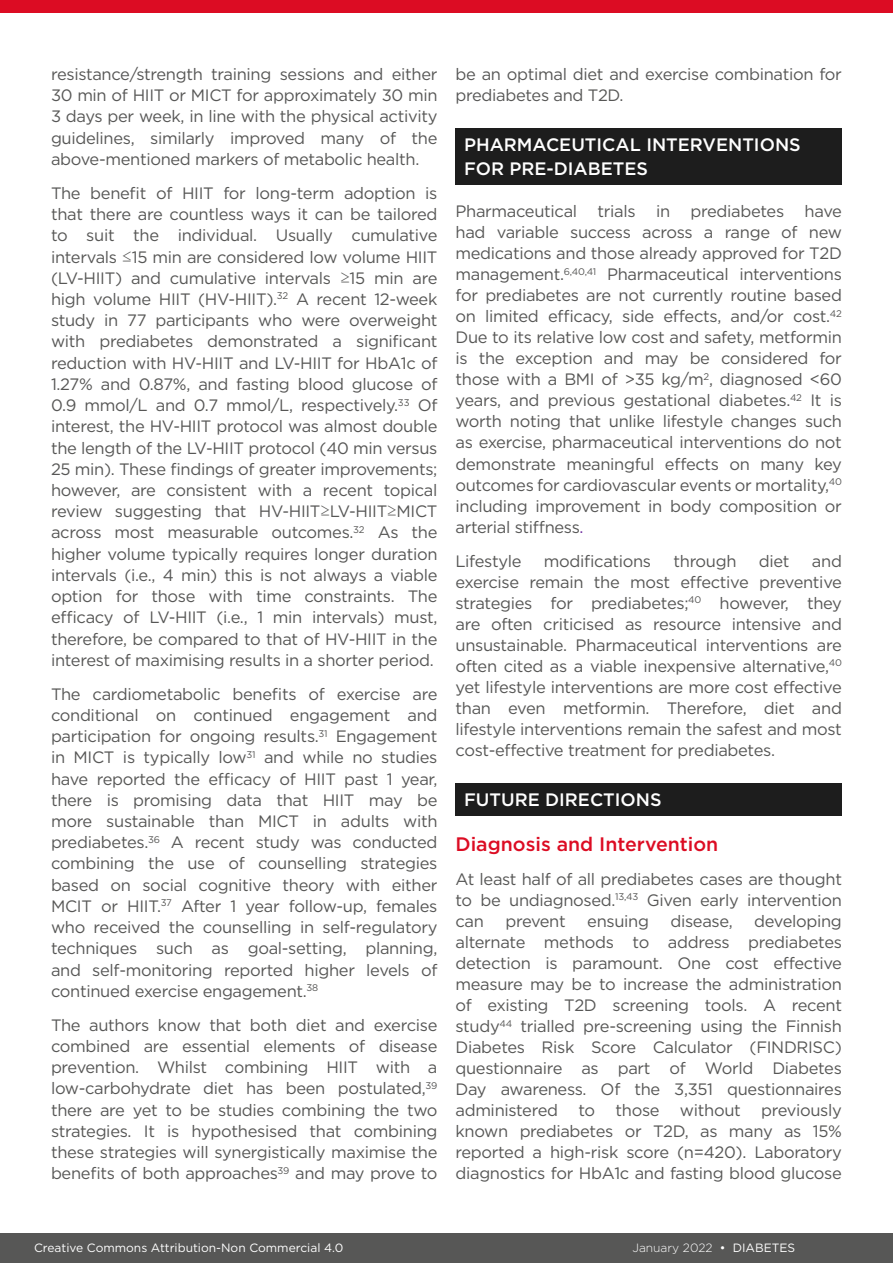
<style>
.page{position:relative;width:893px;height:1263px;background:#fff}
.page>*{position:absolute;margin:0;border:0;box-sizing:border-box;transform-origin:0 0}
.H2__Heading_2{font:500 19.5px "Gotham";color:#dc0c23}
.H1__Heading_1{font:500 18px/24px "Gotham";color:#fff}
.Body_Text__Justifica{font:16.5px/21.1px "Gotham";letter-spacing:-.02em;color:#575756;text-align:justify}
.t1{font:12px "Gotham";color:#fff}
.t2{font:300 12px "Gotham";color:#fff}
.s1{font-family:"Courier New"}
.s2{color:#7030a0}
.s3{font-weight:400}
</style>
<div class="page">
<div style="left:0;top:0;width:893px;height:13px;background:#dc0c23"></div>
<div style="left:0;top:1233px;width:893px;height:30px;background:#575756"></div>
<div style="left:455px;top:128px;width:387px;height:57px;background:#1d1d1d"></div>
<div style="left:455px;top:783px;width:387px;height:32px;background:#1d1d1d"></div>
<p class="Body_Text__Justifica" style="left:51px;top:63px;width:388px">resistance/strength training sessions and either 30 min of HIIT or MICT for approximately 30 min 3 days per week, in line with the physical activity guidelines, similarly improved many of the above-mentioned markers of metabolic health.</p>
<p class="Body_Text__Justifica" style="left:51px;top:182px;width:388px">The benefit of HIIT for long-term adoption is that there are countless ways it can be tailored to suit the individual. Usually cumulative intervals <span class="s1">≤</span>15 min are considered low volume HIIT (LV-HIIT) and cumulative intervals <span class="s1">≥</span>15 min are high volume HIIT (HV-HIIT).<sup>32</sup> A recent 12-week study in 77 participants who were overweight with prediabetes demonstrated a significant reduction with HV-HIIT and LV-HIIT for HbA1c of 1.27% and 0.87%, and fasting blood glucose of 0.9 mmol/L and 0.7 mmol/L, respectively.<sup>33</sup> Of interest, the HV-HIIT protocol was almost double the length of the LV-HIIT protocol (40 min versus 25 min). These findings of greater improvements; however, are consistent with a recent topical review suggesting that HV-HIIT<span class="s1">≥</span>LV-HIIT<span class="s1">≥</span>MICT across most measurable outcomes.<sup>32</sup> As the higher volume typically requires longer duration intervals (i.e., 4 min) this is not always a viable option for those with time constraints. The efficacy of LV-HIIT (i.e., 1 min intervals) must, therefore, be compared to that of HV-HIIT in the interest of maximising results in a shorter period.</p>
<p class="Body_Text__Justifica" style="left:51px;top:683px;width:388px">The cardiometabolic benefits of exercise are conditional on continued engagement and participation for ongoing results.<sup>31</sup> Engagement in MICT is typically low<sup>31</sup> and while no studies have reported the efficacy of HIIT past 1 year, there is promising data that HIIT may be more sustainable than MICT in adults with prediabetes.<sup>36</sup> A recent study was conducted combining the use of counselling strategies based on social cognitive theory with either MCIT or HIIT.<sup>37</sup> After 1 year follow-up, females who received the counselling in self-regulatory techniques such as goal-setting, planning, and self-monitoring reported higher levels of continued exercise engagement.<sup>38</sup></p>
<p class="Body_Text__Justifica" style="left:51px;top:1014px;width:388px">The authors know that both diet and exercise combined are essential elements of disease prevention. Whilst combining HIIT with a low-carbohydrate diet has been postulated,<sup>39 </sup>there are yet to be studies combining the two strategies. It is hypothesised that combining these strategies will synergistically maximise the benefits of both approaches<sup>39</sup> and may prove to</p>
<p class="Body_Text__Justifica" style="left:455px;top:63px;width:388px">be an optimal diet and exercise combination for prediabetes and T2D.</p>
<p class="H1__Heading_1" style="left:464px;top:132px;width:338px">PHARMACEUTICAL INTERVENTIONS<br>FOR PRE-DIABETES</p>
<p class="Body_Text__Justifica" style="left:455px;top:200px;width:388px">Pharmaceutical trials in prediabetes have had variable success across a range of new medications and those already approved for T2D management.<sup>6,40,41</sup> Pharmaceutical interventions for prediabetes are not currently routine based on limited efficacy, side effects, and/or cost.<sup>42<br></sup>Due to its relative low cost and safety, metformin is the exception and may be considered for those with a BMI of &gt;35 kg/m<sup>2</sup>, diagnosed &lt;60 years, and previous gestational diabetes.<sup>42</sup> It is worth noting that unlike lifestyle changes such as exercise, pharmaceutical interventions do not demonstrate meaningful effects on many key outcomes for cardiovascular events or mortality,<sup>40 </sup>including improvement in body composition or arterial stiffness<span class="s2">.</span></p>
<p class="Body_Text__Justifica" style="left:455px;top:550px;width:68px">Lifestyle</p>
<p class="Body_Text__Justifica" style="left:544px;top:550px;width:109px">modifications</p>
<p class="Body_Text__Justifica" style="left:673px;top:550px;width:65px">through</p>
<p class="Body_Text__Justifica" style="left:759px;top:550px;width:32px">diet</p>
<p class="Body_Text__Justifica" style="left:455px;top:550px;width:388px;text-indent:356px">and exercise remain the most effective preventive strategies for prediabetes;<sup>40</sup> however, they are often criticised as resource intensive and unsustainable. Pharmaceutical interventions are often cited as a viable inexpensive alternative,<sup>40 </sup>yet lifestyle interventions are more cost effective than even metformin. Therefore, diet and lifestyle interventions remain the safest and most cost-effective treatment for prediabetes.</p>
<p class="H1__Heading_1" style="left:464px;top:787px;width:199px">FUTURE DIRECTIONS</p>
<p class="H2__Heading_2" style="left:455px;top:831px;width:264px">Diagnosis and Intervention</p>
<p class="Body_Text__Justifica" style="left:455px;top:868px;width:388px">At least half of all prediabetes cases are thought to be undiagnosed.<sup>13,43</sup> Given early intervention can</p>
<p class="Body_Text__Justifica" style="left:455px;top:910px;width:388px;text-indent:299px">developing alternate methods to address prediabetes detection is paramount. One cost effective measure may be to increase the administration of existing T2D screening tools. A recent study<sup>44</sup> trialled pre-screening using the Finnish Diabetes Risk Score Calculator (FINDRISC) questionnaire as part of World Diabetes Day awareness. Of the 3,351 questionnaires administered to those without previously known prediabetes or T2D, as many as 15% reported a high-risk score (n=420). Laboratory diagnostics for HbA1c and fasting blood glucose</p>
<p class="Body_Text__Justifica" style="left:505px;top:910px;width:62px">prevent</p>
<p class="Body_Text__Justifica" style="left:587px;top:910px;width:63px">ensuing</p>
<p class="Body_Text__Justifica" style="left:670px;top:910px;width:64px">disease,</p>
<p class="t1" style="left:34px;top:1240px;width:311px">Creative Commons Attribution-Non Commercial 4.0</p>
<p class="t2" style="left:632px;top:1240px;width:164px">January 2022 <span class="s3">• DIABETES</span></p>
</div>
